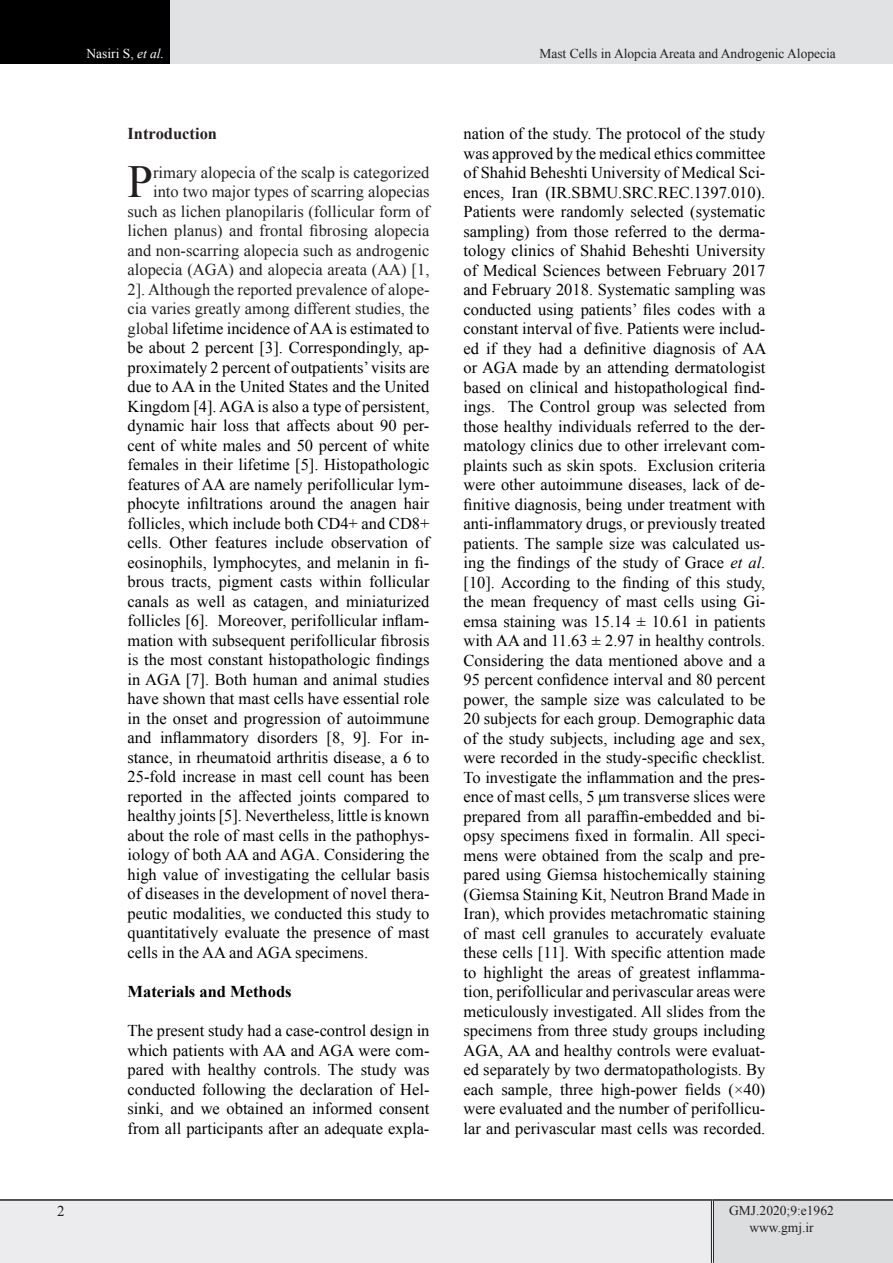
<style>
.page{position:relative;width:893px;height:1263px;background:#fff}
.page>*{position:absolute;margin:0;border:0;box-sizing:border-box;transform-origin:0 0}
.t1{font:45.9px "Times New Roman";color:#231f20}
.t2{font:16.5px/19.5px "Times New Roman";color:#000;text-align:justify}
.t3{font:16.5px "Times New Roman";color:#231f20}
.t4{font:700 16.5px "Times New Roman";color:#000}
.t5{font:700 16.5px "Times New Roman";color:#231f20}
.t6{font:15px "Times New Roman";color:#231f20}
.t7{font:13.5px/16.2px "Times New Roman";color:#231f20;text-align:center}
.t8{font:13.5px "Times New Roman";color:#fff}
.s1{font-style:italic}
.s2{color:#231f20}
</style>
<div class="page">
<div style="left:0;top:0;width:170px;height:64px;background:#000"></div>
<div style="left:170px;top:0;width:723px;height:64px;background:#e1e2e4"></div>
<div style="left:0;top:1200px;width:712px;height:63px;background:#ececee"></div>
<div style="left:712px;top:1200px;width:181px;height:63px;background:#dcdddf"></div>
<hr style="left:711px;top:1201px;width:3px;height:62px;background:#fff">
<hr style="left:711px;top:1201px;width:1px;height:62px;background:#231f20">
<hr style="left:713px;top:1201px;width:1px;height:62px;background:#231f20">
<hr style="left:0;top:1199px;width:712px;height:2px;background:#231f20">
<hr style="left:712px;top:1199px;width:181px;height:2px;background:#231f20">
<p class="t8" style="left:86px;top:44px;width:79px">Nasiri S, <span class="s1">et al.</span></p>
<p class="t7" style="left:539px;top:45px;width:298px">Mast Cells in Alopcia Areata and Androgenic Alopecia</p>
<p class="t5" style="left:128px;top:121px;width:91px">Introduction</p>
<h1 class="t1" style="left:128px;top:149px;width:27px">P</h1>
<p class="t3" style="left:153px;top:161px;width:278px">rimary alopecia of the scalp is categorized</p>
<p class="t3" style="left:153px;top:180px;width:278px">into two major types of scarring alopecias</p>
<p class="t3" style="left:128px;top:200px;width:303px">such as lichen planopilaris (follicular form of</p>
<p class="t3" style="left:128px;top:219px;width:303px">lichen planus) and frontal fibrosing alopecia</p>
<p class="t3" style="left:128px;top:239px;width:303px">and non-scarring alopecia such as androgenic</p>
<p class="t3" style="left:128px;top:258px;width:303px">alopecia (AGA) and alopecia areata (AA) [1,</p>
<p class="t3" style="left:128px;top:278px;width:303px">2]. Although the reported prevalence of alope-</p>
<p class="t3" style="left:128px;top:297px;width:303px">cia varies greatly among different studies, the</p>
<p class="t2" style="left:128px;top:318px;width:303px"><span class="s2">global</span> lifetime incidence of AA is estimated to</p>
<p class="t2" style="left:128px;top:337px;width:303px">be about 2 percent [3]. Correspondingly, ap-</p>
<p class="t2" style="left:128px;top:357px;width:303px">proximately 2 percent of outpatients’ visits are</p>
<p class="t2" style="left:128px;top:376px;width:303px">due to AA in the United States and the United</p>
<p class="t2" style="left:128px;top:396px;width:303px">Kingdom [4]. AGA is also a type of persistent,</p>
<p class="t2" style="left:128px;top:415px;width:303px">dynamic hair loss that affects about 90 per-</p>
<p class="t2" style="left:128px;top:435px;width:303px">cent of white males and 50 percent of white</p>
<p class="t2" style="left:128px;top:454px;width:303px">females in their lifetime [5]. Histopathologic</p>
<p class="t2" style="left:128px;top:474px;width:303px">features of AA are namely perifollicular lym-</p>
<p class="t2" style="left:128px;top:493px;width:303px">phocyte infiltrations around the anagen hair</p>
<p class="t2" style="left:128px;top:513px;width:303px">follicles, which include both CD4+ and CD8+</p>
<p class="t2" style="left:128px;top:532px;width:303px">cells. Other features include observation of</p>
<p class="t2" style="left:128px;top:552px;width:303px">eosinophils, lymphocytes, and melanin in fi-</p>
<p class="t2" style="left:128px;top:571px;width:303px">brous tracts, pigment casts within follicular</p>
<p class="t2" style="left:128px;top:591px;width:303px">canals as well as catagen, and miniaturized</p>
<p class="t2" style="left:128px;top:611px;width:303px">follicles [6]. Moreover, perifollicular inflam-</p>
<p class="t2" style="left:128px;top:630px;width:303px">mation with subsequent perifollicular fibrosis</p>
<p class="t2" style="left:128px;top:650px;width:303px">is the most constant histopathologic findings</p>
<p class="t2" style="left:128px;top:669px;width:303px">in AGA [7]. Both human and animal studies</p>
<p class="t2" style="left:128px;top:689px;width:303px">have shown that mast cells have essential role</p>
<p class="t2" style="left:128px;top:708px;width:303px">in the onset and progression of autoimmune</p>
<p class="t2" style="left:128px;top:728px;width:303px">and inflammatory disorders [8, 9]. For in-</p>
<p class="t2" style="left:128px;top:747px;width:303px">stance, in rheumatoid arthritis disease, a 6 to</p>
<p class="t2" style="left:128px;top:767px;width:303px">25-fold increase in mast cell count has been</p>
<p class="t2" style="left:128px;top:786px;width:303px">reported in the affected joints compared to</p>
<p class="t2" style="left:128px;top:806px;width:303px">healthy joints [5]. Nevertheless, little is known</p>
<p class="t2" style="left:128px;top:825px;width:303px">about the role of mast cells in the pathophys-</p>
<p class="t2" style="left:128px;top:845px;width:303px">iology of both AA and AGA. Considering the</p>
<p class="t2" style="left:128px;top:864px;width:303px">high value of investigating the cellular basis</p>
<p class="t2" style="left:128px;top:884px;width:303px">of diseases in the development of novel thera-</p>
<p class="t2" style="left:128px;top:903px;width:303px">peutic modalities, we conducted this study to</p>
<p class="t2" style="left:128px;top:923px;width:303px">quantitatively evaluate the presence of mast</p>
<p class="t2" style="left:128px;top:942px;width:242px">cells in the AA and AGA specimens.</p>
<p class="t4" style="left:128px;top:979px;width:166px">Materials and Methods</p>
<p class="t2" style="left:128px;top:1020px;width:303px">The present study had a case-control design in which patients with AA and AGA were com&shy;pared with healthy controls. The study was conducted following the declaration of Hel&shy;sinki, and we obtained an informed consent from all participants after an adequate expla-</p>
<p class="t2" style="left:463px;top:123px;width:304px">nation of the study. The protocol of the study was approved by the medical ethics committee of Shahid Beheshti University of Medical Sci&shy;ences, Iran (IR.SBMU.SRC.REC.1397.010).<br>Patients were randomly selected (systematic sampling) from those referred to the derma&shy;tology clinics of Shahid Beheshti University of Medical Sciences between February 2017 and February 2018. Systematic sampling was conducted using patients’ files codes with a constant interval of five. Patients were includ&shy;ed if they had a definitive diagnosis of AA or AGA made by an attending dermatologist based on clinical and histopathological find&shy;ings. The Control group was selected from those healthy individuals referred to the der&shy;matology clinics due to other irrelevant com&shy;plaints such as skin spots. Exclusion criteria were other autoimmune diseases, lack of de&shy;finitive diagnosis, being under treatment with anti-inflammatory drugs, or previously treated patients. The sample size was calculated us&shy;ing the findings of the study of Grace <span class="s1">et al</span>. [10]. According to the finding of this study, the mean frequency of mast cells using Gi&shy;emsa staining was 15.14 ± 10.61 in patients with AA and 11.63 ± 2.97 in healthy controls.<br>Considering the data mentioned above and a 95 percent confidence interval and 80 percent power, the sample size was calculated to be 20 subjects for each group. Demographic data of the study subjects, including age and sex, were recorded in the study-specific checklist.<br>To investigate the inflammation and the pres&shy;ence of mast cells, 5 μm transverse slices were prepared from all paraffin-embedded and bi&shy;opsy specimens fixed in formalin. All speci&shy;mens were obtained from the scalp and pre&shy;pared using Giemsa histochemically staining (Giemsa Staining Kit, Neutron Brand Made in Iran), which provides metachromatic staining of mast cell granules to accurately evaluate these cells [11]. With specific attention made to highlight the areas of greatest inflamma&shy;tion, perifollicular and perivascular areas were meticulously investigated. All slides from the specimens from three study groups including AGA, AA and healthy controls were evaluat&shy;ed separately by two dermatopathologists. By each sample, three high-power fields (×40) were evaluated and the number of perifollicu&shy;lar and perivascular mast cells was recorded.</p>
<p class="t6" style="left:57px;top:1201px;width:9px">2</p>
<p class="t7" style="left:729px;top:1202px;width:106px">GMJ.2020;9:e1962 www.gmj.ir</p>
</div>
